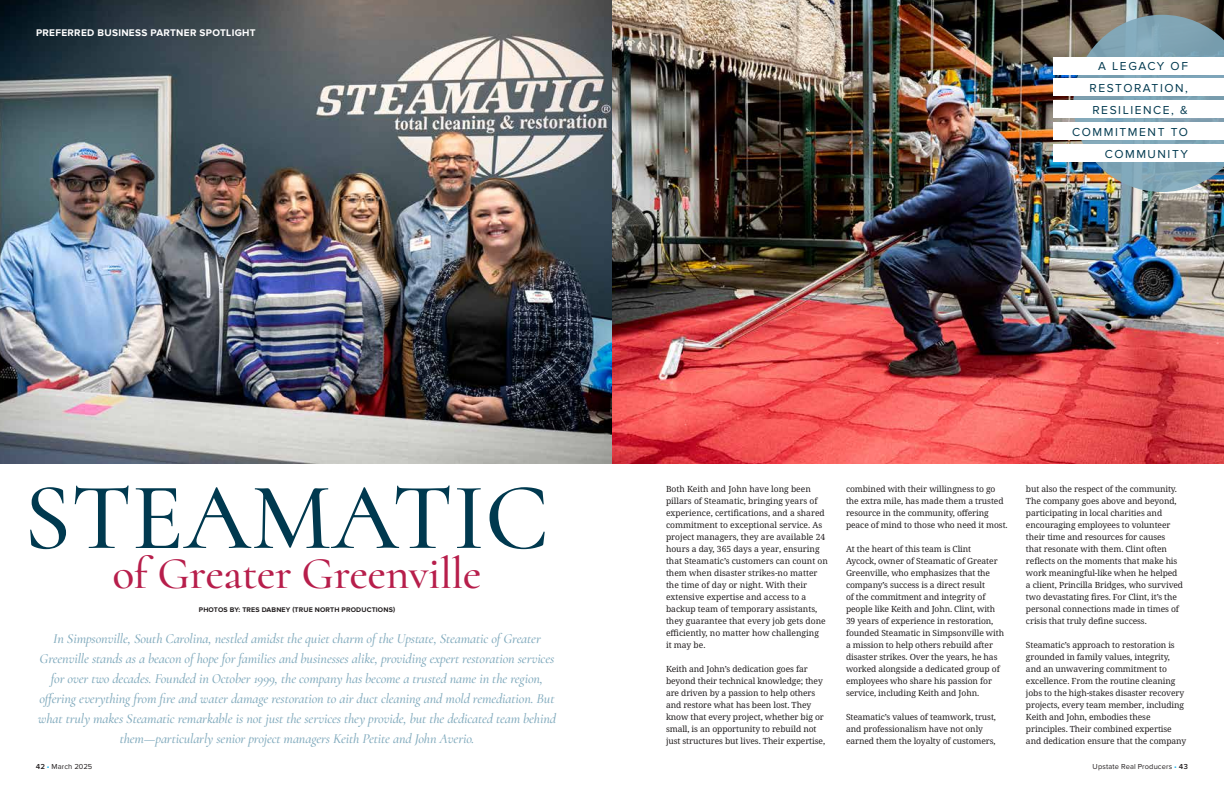
<style>
.page{position:relative;width:1224px;height:792px;background:#fff}
.page>*{position:absolute;margin:0;border:0;box-sizing:border-box;transform-origin:0 0}
.t1{font:500 95.6px "Cormorant";color:#00394f}
.t2{font:500 45.5px "Cormorant";letter-spacing:-.01em;color:#b71e4b}
.t3{font:italic 300 14px/20px "Cormorant";letter-spacing:-.01em;color:#81aabd;text-align:center}
.t4{font:12px/22px "Proxima Nova";letter-spacing:.13em;color:#00394f;text-align:right}
.t5{font:700 10px "Proxima Nova";letter-spacing:.03em;color:#fff}
.t6{font:8.5px/12px "Avrile Serif";letter-spacing:-.01em;color:#231f20}
.t7{font:7.5px "Proxima Nova";letter-spacing:.02em;color:#231f20}
.t8{font:700 7px "Proxima Nova";letter-spacing:.02em;color:#231f20}
.s1{font-weight:600}
.s2{color:#00aeef}
</style>
<div class="page">
<img style="left:0;top:0;width:1224px;height:464px">
<img style="left:1073px;top:15px;width:151px;height:177px">
<div style="left:1053px;top:57px;width:171px;height:17px;background:#fff"></div>
<div style="left:1053px;top:79px;width:171px;height:17px;background:#fff"></div>
<div style="left:1053px;top:100px;width:171px;height:18px;background:#fff"></div>
<div style="left:1053px;top:122px;width:171px;height:18px;background:#fff"></div>
<div style="left:1053px;top:144px;width:171px;height:17px;background:#fff"></div>
<p class="t5" style="left:36px;top:28px;width:221px">PREFERRED BUSINESS PARTNER SPOTLIGHT</p>
<h3 class="t4" style="left:1072px;top:55px;width:117px">A LEGACY OF<br>RESTORATION,<br>RESILIENCE, &amp;<br>COMMITMENT TO<br>COMMUNITY</h3>
<h1 class="t1" style="left:24px;top:460px;width:527px">STEAMATIC</h1>
<h2 class="t2" style="left:112px;top:546px;width:371px">of Greater Greenville</h2>
<p class="t8" style="left:199px;top:607px;width:198px">PHOTOS BY: TRES DABNEY (TRUE NORTH PRODUCTIONS)</p>
<p class="t3" style="left:38px;top:628px;width:520px">In Simpsonville, South Carolina, nestled amidst the quiet charm of the Upstate, Steamatic of Greater Greenville stands as a beacon of hope for families and businesses alike, providing expert restoration services for over two decades. Founded in October 1999, the company has become a trusted name in the region, offering everything from fire and water damage restoration to air duct cleaning and mold remediation. But what truly makes Steamatic remarkable is not just the services they provide, but the dedicated team behind them—particularly senior project managers Keith Petite and John Averio.</p>
<p class="t6" style="left:666px;top:483px;width:163px">Both Keith and John have long been pillars of Steamatic, bringing years of experience, certifications, and a shared commitment to exceptional service. As project managers, they are available 24 hours a day, 365 days a year, ensuring that Steamatic’s customers can count on them when disaster strikes-no matter the time of day or night. With their extensive expertise and access to a backup team of temporary assistants, they guarantee that every job gets done efficiently, no matter how challenging<br>it may be.</p>
<p class="t6" style="left:666px;top:663px;width:161px">Keith and John’s dedication goes far beyond their technical knowledge; they are driven by a passion to help others and restore what has been lost. They know that every project, whether big or small, is an opportunity to rebuild not just structures but lives. Their expertise,</p>
<p class="t6" style="left:846px;top:483px;width:163px">combined with their willingness to go the extra mile, has made them a trusted resource in the community, offering peace of mind to those who need it most.</p>
<p class="t6" style="left:846px;top:543px;width:160px">At the heart of this team is Clint<br>Aycock, owner of Steamatic of Greater Greenville, who emphasizes that the company’s success is a direct result<br>of the commitment and integrity of people like Keith and John. Clint, with 39 years of experience in restoration, founded Steamatic in Simpsonville with a mission to help others rebuild after disaster strikes. Over the years, he has worked alongside a dedicated group of employees who share his passion for service, including Keith and John.</p>
<p class="t6" style="left:846px;top:711px;width:152px">Steamatic’s values of teamwork, trust, and professionalism have not only earned them the loyalty of customers,</p>
<p class="t6" style="left:1026px;top:483px;width:159px">but also the respect of the community.<br>The company goes above and beyond, participating in local charities and encouraging employees to volunteer their time and resources for causes that resonate with them. Clint often reflects on the moments that make his work meaningful-like when he helped a client, Princilla Bridges, who survived two devastating fires. For Clint, it’s the personal connections made in times of crisis that truly define success.</p>
<p class="t6" style="left:1026px;top:639px;width:162px">Steamatic’s approach to restoration is grounded in family values, integrity, and an unwavering commitment to excellence. From the routine cleaning jobs to the high-stakes disaster recovery projects, every team member, including Keith and John, embodies these principles. Their combined expertise and dedication ensure that the company</p>
<p class="t7" style="left:36px;top:762px;width:58px"><span class="s1">42</span> <span class="s2">•</span> March 2025</p>
<p class="t7" style="left:1093px;top:762px;width:97px">Upstate Real Producers <span class="s2">•</span> <span class="s1">43</span></p>
</div>
